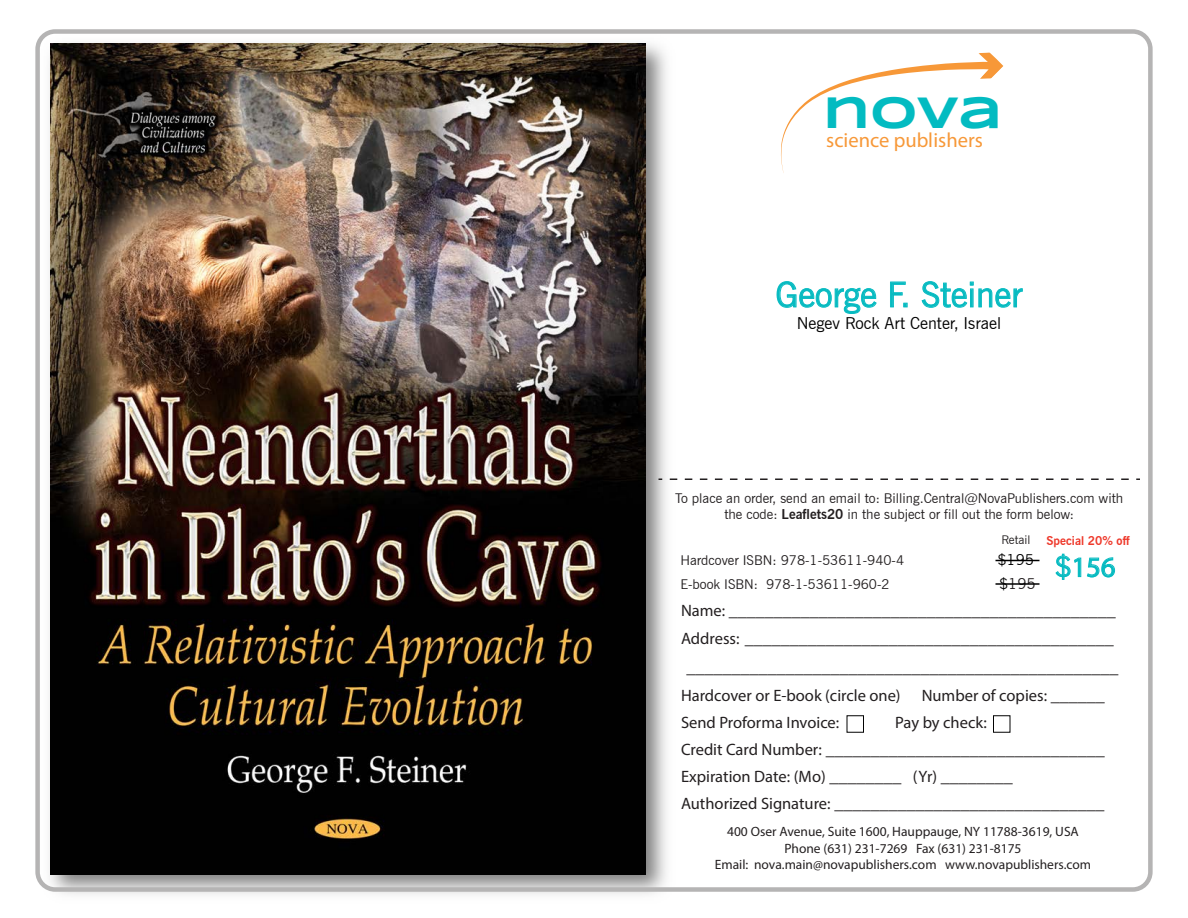
<style>
.page{position:relative;width:1188px;height:918px;background:#fff}
.page>*{position:absolute;margin:0;border:0;box-sizing:border-box;transform-origin:0 0}
.t1{font:700 45.3px "Syncopate";color:#03bbc1}
.t2{font:34.5px "News Gothic BT";color:#07bbc1}
.t3{font:28.5px "Myriad Pro";color:#07bbc1}
.t4{font:700 20.55px "Dustismo";color:#f79838}
.t5{font:18px/28.5px "Myriad Pro";color:#231f20;text-align:center}
.t6{font:16.5px "Myriad Pro";color:#231f20}
.t7{font:16.5px "News Gothic BT";color:#000}
.t8{font:15px "News Gothic BT";color:#000}
.t9{font:15px "News Gothic BT";color:#231f20}
.t10{font:13.5px/16.5px "News Gothic BT";color:#231f20;text-align:center}
.t11{font:13.5px/16.5px "Myriad Pro";color:#231f20;text-align:center}
.t12{font:700 12px "News Gothic BT";color:#ee382a}
.t13{font:12px "News Gothic BT";color:#231f20}
.s1{font-weight:700}
.s2{color:#000}
.s3{font-family:"News Gothic BT"}
.s4{font-size:16.5px}
.s5{font-size:18px}
</style>
<div class="page">
<img style="left:40px;top:34px;width:638px;height:861px">
<div style="left:35px;top:29px;width:1118px;height:863px;border:4px solid #b5b4b4;border-radius:18px"></div>
<svg style="left:670px;top:479px;width:470px;height:1px"></svg>
<svg style="left:776px;top:281px;width:101px;height:33px"></svg>
<svg style="left:890px;top:281px;width:18px;height:27px"></svg>
<svg style="left:921px;top:281px;width:102px;height:27px"></svg>
<div style="left:847px;top:715px;width:17px;height:18px;border:1px solid #020202"></div>
<div style="left:993px;top:715px;width:17px;height:18px;border:1px solid #020202"></div>
<svg style="left:1055px;top:553px;width:60px;height:27px"></svg>
<hr style="left:996px;top:560px;width:43px;height:1px;background:#000">
<hr style="left:996px;top:583px;width:43px;height:2px;background:#000">
<img style="left:51px;top:44px;width:595px;height:830px">
<svg style="left:781px;top:53px;width:222px;height:120px"></svg>
<h1 class="t1" style="left:823px;top:84px;width:181px">NOVA</h1>
<p class="t4" style="left:826px;top:127px;width:158px">science publishers</p>
<h2 class="t2" style="left:776px;top:274px;width:248px">George F. Steiner</h2>
<p class="t7" style="left:797px;top:314px;width:206px">Negev Rock Art Center, Israel</p>
<p class="t10" style="left:675px;top:489px;width:450px">To place an order, send an email to: Billing.Central@NovaPublishers.com with the code: <span class="s1">Leaflets20</span> in the subject or fill out the form below:</p>
<p class="t12" style="left:1047px;top:533px;width:85px">Special 20% off</p>
<p class="t10" style="left:680px;top:552px;width:225px">Hardcover ISBN: 978-1-53611-940-4</p>
<p class="t8" style="left:998px;top:551px;width:38px">$195</p>
<p class="t10" style="left:680px;top:575px;width:211px">E-book ISBN: 978-1-53611-960-2</p>
<p class="t9" style="left:999px;top:574px;width:38px"><span class="s2">$</span>195</p>
<p class="t13" style="left:1001px;top:532px;width:31px">Retail</p>
<h3 class="t3" style="left:1054px;top:549px;width:63px"><span class="s3">$</span>156</h3>
<p class="t5" style="left:681px;top:595px;width:439px"><span class="s4">Name:</span> ___________________________________________<br><span class="s4">Address:</span> _________________________________________ ________________________________________________</p>
<p class="t6" style="left:681px;top:686px;width:221px">Hardcover or E-book (circle one)</p>
<p class="t6" style="left:922px;top:686px;width:185px">Number of copies: <span class="s5">______</span></p>
<p class="t6" style="left:681px;top:713px;width:160px">Send Proforma Invoice:</p>
<p class="t6" style="left:895px;top:713px;width:93px">Pay by check:</p>
<p class="t5" style="left:681px;top:735px;width:425px"><span class="s4">Credit Card Number:</span> _______________________________</p>
<p class="t6" style="left:681px;top:767px;width:333px">Expiration Date: (Mo) <span class="s5">________</span> (Yr) <span class="s5">________</span></p>
<p class="t5" style="left:681px;top:789px;width:425px"><span class="s4">Authorized Signature:</span> ______________________________</p>
<p class="t11" style="left:715px;top:823px;width:378px">400 Oser Avenue, Suite 1600, Hauppauge, NY 11788-3619, USA<br>Phone (631) 231-7269 Fax (631) 231-8175<br>Email: nova.main@novapublishers.com www.novapublishers.com</p>
</div>
